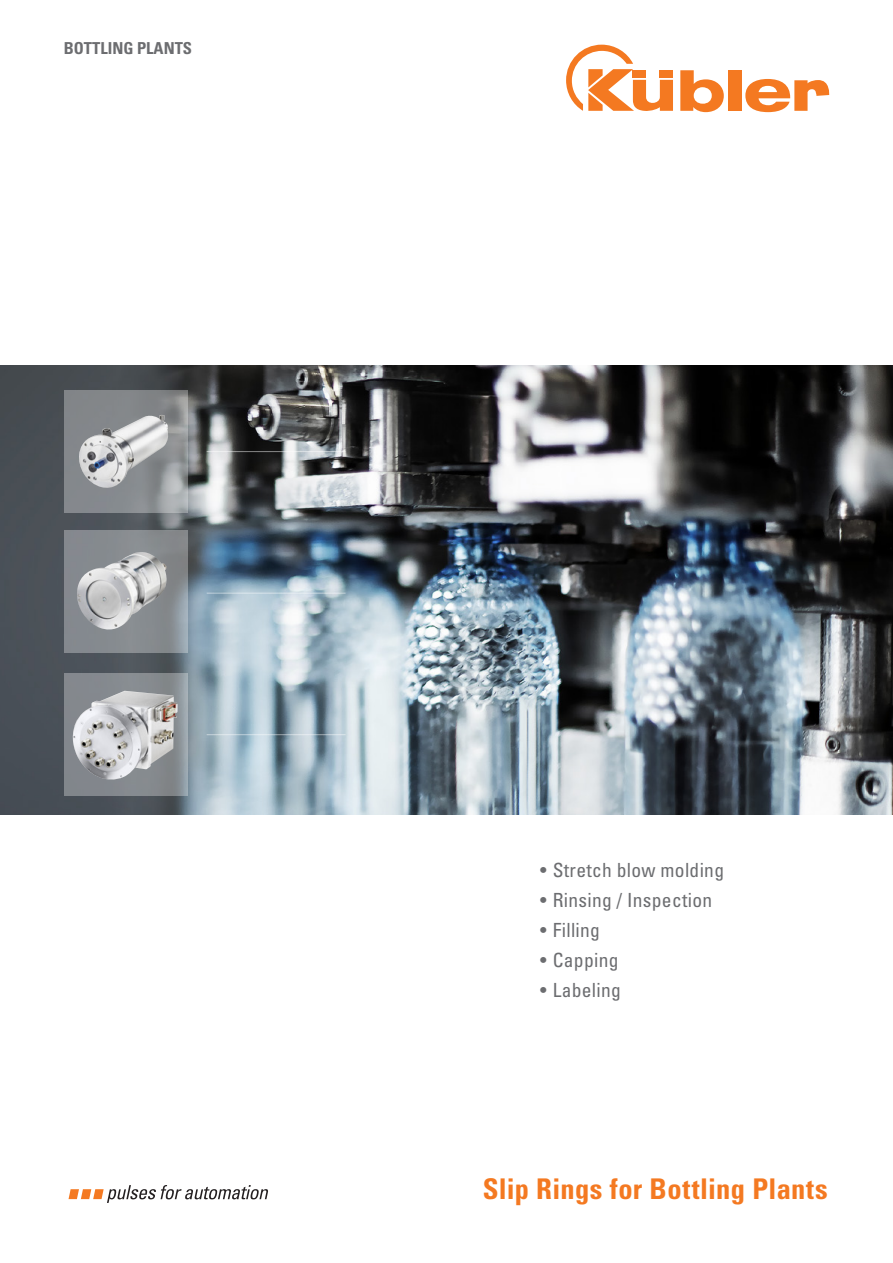
<style>
.page{position:relative;width:893px;height:1263px;background:#fff}
.page>*{position:absolute;margin:0;border:0;box-sizing:border-box;transform-origin:0 0}
.Vorwort_Spruch_negat{font:700 condensed 28.5px "Univers LT Std";letter-spacing:.015em;color:#f47921}
.t1{font:condensed 19.5px "Univers LT Std";letter-spacing:.015em;color:#6c6d70}
.t2{font:700 condensed 16.5px "Univers LT Std";color:#6c6d70}
</style>
<div class="page">
<img style="left:0;top:366px;width:893px;height:448px">
<hr style="left:207px;top:451px;width:139px;height:1px;background:#fff">
<hr style="left:207px;top:734px;width:139px;height:1px;background:#fff">
<hr style="left:207px;top:593px;width:139px;height:1px;background:#fff">
<svg style="left:680px;top:70px;width:44px;height:42px"></svg>
<div style="left:728px;top:70px;width:13px;height:41px;background:#f47921"></div>
<svg style="left:745px;top:79px;width:84px;height:33px"></svg>
<svg style="left:566px;top:45px;width:107px;height:66px"></svg>
<svg style="left:64px;top:530px;width:124px;height:123px;background:#878b90"></svg>
<svg style="left:64px;top:390px;width:124px;height:123px;background:#8a8e91"></svg>
<svg style="left:64px;top:673px;width:124px;height:123px;background:#878d92"></svg>
<img style="left:78px;top:414px;width:91px;height:74px">
<img style="left:72px;top:691px;width:106px;height:90px">
<img style="left:75px;top:552px;width:93px;height:79px">
<svg style="left:69px;top:1185px;width:199px;height:18px"></svg>
<p class="t2" style="left:64px;top:38px;width:130px">BOTTLING PLANTS</p>
<p class="t1" style="left:540px;top:858px;width:186px">• Stretch blow molding</p>
<p class="t1" style="left:540px;top:888px;width:174px">• Rinsing / Inspection</p>
<p class="t1" style="left:540px;top:918px;width:61px">• Filling</p>
<p class="t1" style="left:540px;top:948px;width:80px">• Capping</p>
<p class="t1" style="left:540px;top:978px;width:82px">• Labeling</p>
<p class="Vorwort_Spruch_negat" style="left:483px;top:1171px;width:347px">Slip Rings for Bottling Plants</p>
</div>
